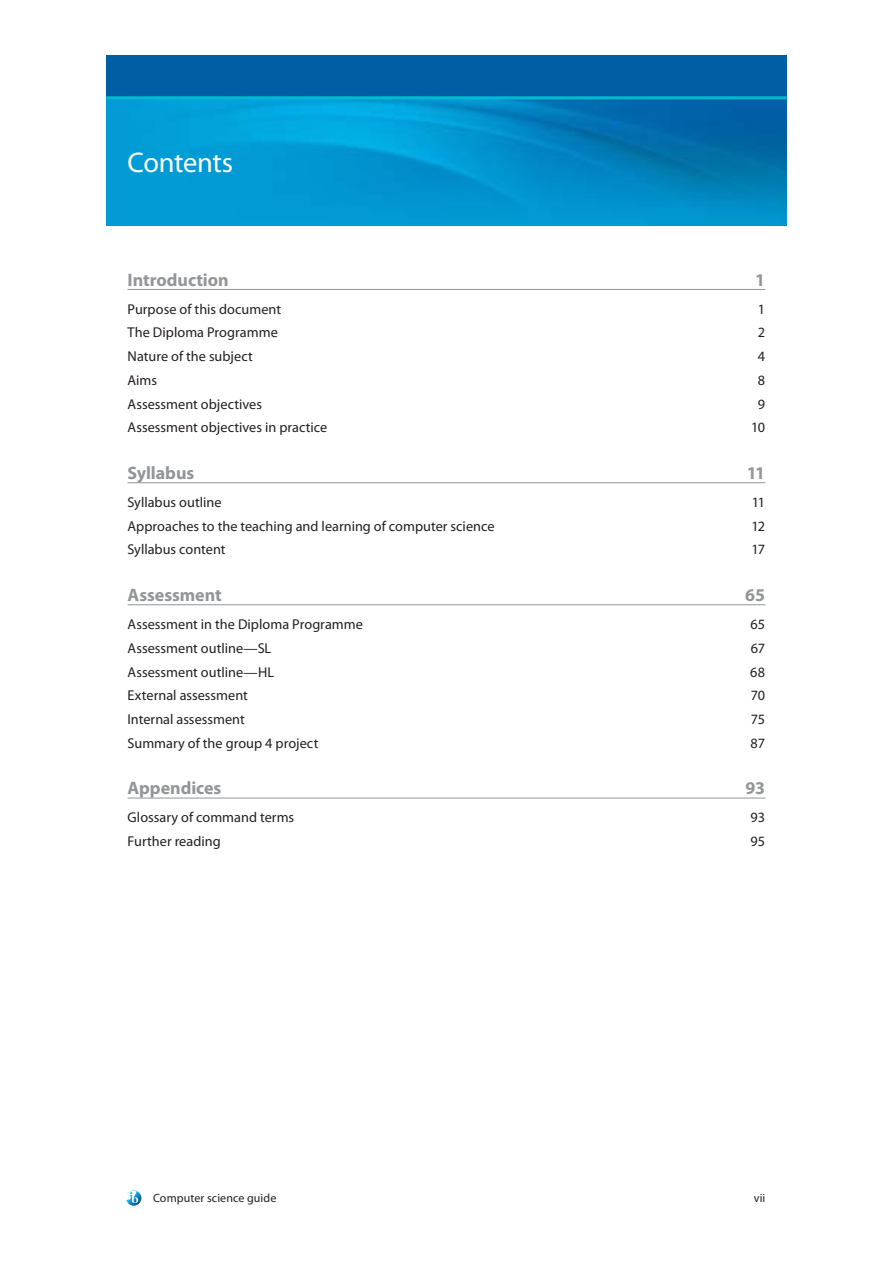
<style>
.page{position:relative;width:893px;height:1263px;background:#fff}
.page>*{position:absolute;margin:0;border:0;box-sizing:border-box;transform-origin:0 0}
.t1{font:28.5px "Myriad Pro";letter-spacing:-.02em;color:#fff}
.t2{font:700 18px "Myriad Pro";letter-spacing:-.005em;color:#939598}
.t3{font:14.25px "Myriad Pro";color:#231f20}
.t4{font:12px "Myriad Pro";letter-spacing:.01em;color:#231f20}
</style>
<div class="page">
<svg style="left:126px;top:1190px;width:15px;height:16px"></svg>
<img style="left:106px;top:99px;width:681px;height:126px">
<div style="left:106px;top:55px;width:681px;height:43px;background:#015ea4"></div>
<hr style="left:106px;top:96px;width:681px;height:3px;background:#00bad1">
<hr style="left:128px;top:289px;width:637px;height:1px;background:#939598">
<hr style="left:128px;top:482px;width:637px;height:1px;background:#939598">
<hr style="left:128px;top:604px;width:637px;height:1px;background:#939598">
<hr style="left:128px;top:798px;width:637px;height:1px;background:#939598">
<h1 class="t1" style="left:128px;top:145px;width:107px">Contents</h1>
<p class="t2" style="left:128px;top:268px;width:103px">Introduction</p>
<p class="t2" style="left:755px;top:268px;width:11px">1</p>
<p class="t3" style="left:128px;top:300px;width:155px">Purpose of this document</p>
<p class="t3" style="left:758px;top:300px;width:9px">1</p>
<p class="t3" style="left:128px;top:324px;width:152px">The Diploma Programme</p>
<p class="t3" style="left:758px;top:324px;width:9px">2</p>
<p class="t3" style="left:128px;top:348px;width:127px">Nature of the subject</p>
<p class="t3" style="left:758px;top:348px;width:9px">4</p>
<p class="t3" style="left:128px;top:371px;width:31px">Aims</p>
<p class="t3" style="left:758px;top:371px;width:9px">8</p>
<p class="t3" style="left:128px;top:395px;width:136px">Assessment objectives</p>
<p class="t3" style="left:758px;top:395px;width:9px">9</p>
<p class="t3" style="left:128px;top:419px;width:201px">Assessment objectives in practice</p>
<p class="t3" style="left:751px;top:419px;width:15px">10</p>
<p class="t2" style="left:128px;top:461px;width:68px">Syllabus</p>
<p class="t2" style="left:747px;top:461px;width:20px">11</p>
<p class="t3" style="left:128px;top:493px;width:95px">Syllabus outline</p>
<p class="t3" style="left:752px;top:493px;width:15px">11</p>
<p class="t3" style="left:128px;top:517px;width:368px">Approaches to the teaching and learning of computer science</p>
<p class="t3" style="left:751px;top:517px;width:15px">12</p>
<p class="t3" style="left:128px;top:541px;width:100px">Syllabus content</p>
<p class="t3" style="left:751px;top:541px;width:15px">17</p>
<p class="t2" style="left:128px;top:583px;width:96px">Assessment</p>
<p class="t2" style="left:745px;top:583px;width:21px">65</p>
<p class="t3" style="left:128px;top:615px;width:237px">Assessment in the Diploma Programme</p>
<p class="t3" style="left:750px;top:615px;width:16px">65</p>
<p class="t3" style="left:128px;top:639px;width:145px">Assessment outline—SL</p>
<p class="t3" style="left:751px;top:639px;width:16px">67</p>
<p class="t3" style="left:128px;top:663px;width:148px">Assessment outline—HL</p>
<p class="t3" style="left:750px;top:663px;width:16px">68</p>
<p class="t3" style="left:128px;top:687px;width:122px">External assessment</p>
<p class="t3" style="left:751px;top:687px;width:16px">70</p>
<p class="t3" style="left:128px;top:710px;width:119px">Internal assessment</p>
<p class="t3" style="left:751px;top:710px;width:16px">75</p>
<p class="t3" style="left:128px;top:734px;width:192px">Summary of the group 4 project</p>
<p class="t3" style="left:751px;top:734px;width:16px">87</p>
<p class="t2" style="left:128px;top:776px;width:95px">Appendices</p>
<p class="t2" style="left:745px;top:776px;width:21px">93</p>
<p class="t3" style="left:128px;top:809px;width:168px">Glossary of command terms</p>
<p class="t3" style="left:751px;top:809px;width:16px">93</p>
<p class="t3" style="left:128px;top:832px;width:95px">Further reading</p>
<p class="t3" style="left:750px;top:832px;width:16px">95</p>
<p class="t4" style="left:153px;top:1190px;width:125px">Computer science guide</p>
<p class="t4" style="left:754px;top:1190px;width:13px">vii</p>
</div>
